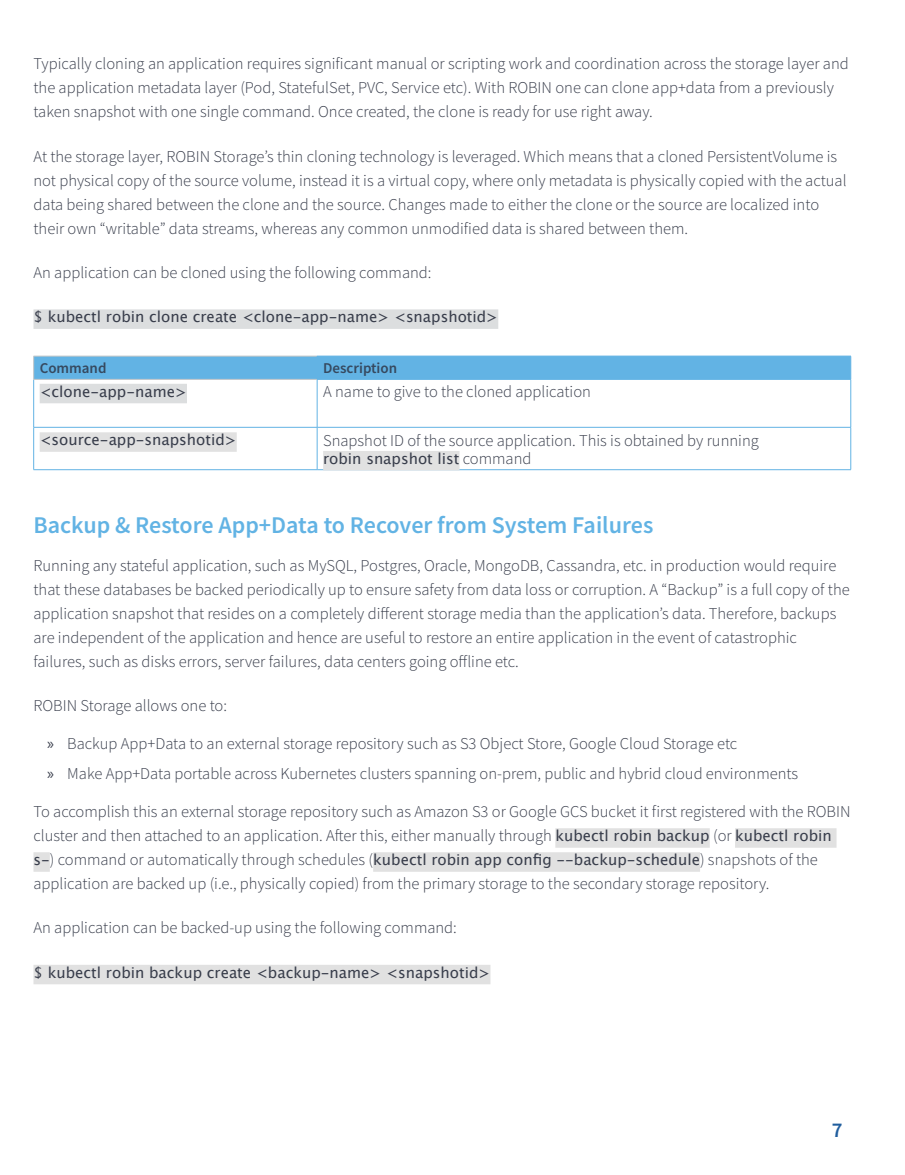
<style>
.page{position:relative;width:905px;height:1175px;background:#fff}
.page>*{position:absolute;margin:0;border:0;box-sizing:border-box;transform-origin:0 0}
.t1{font:600 24px "Source Sans Pro";color:#62b3e4}
.t2{font:600 21px "Source Sans Pro";color:#215e9e}
.t3{font:300 16.5px/24px "Source Sans Pro";color:#383d4b}
.t4{font:15px "Lucida Grande";color:#383d4b}
.t5{font:600 15px "Source Sans Pro";color:#36495f}
.s1{font-family:"Source Sans Pro";font-weight:300;font-size:16.5px}
.s2{font-family:"Myriad Pro";font-weight:400}
.s3{font-family:"Lucida Grande";font-weight:400;font-size:15px}
</style>
<div class="page">
<div style="left:33px;top:309px;width:465px;height:20px;background:#dcdedf"></div>
<div style="left:555px;top:828px;width:154px;height:19px;background:#e1e1e1"></div>
<div style="left:735px;top:828px;width:101px;height:19px;background:#e1e1e1"></div>
<div style="left:33px;top:852px;width:17px;height:19px;background:#e1e1e1"></div>
<div style="left:373px;top:852px;width:327px;height:19px;background:#e1e1e1"></div>
<div style="left:33px;top:964px;width:457px;height:20px;background:#e1e1e1"></div>
<hr style="left:33px;top:379px;width:1px;height:48px;background:#62b3e4">
<hr style="left:317px;top:379px;width:1px;height:48px;background:#62b3e4">
<hr style="left:850px;top:379px;width:1px;height:48px;background:#62b3e4">
<hr style="left:33px;top:427px;width:284px;height:1px;background:#62b3e4">
<hr style="left:33px;top:427px;width:1px;height:42px;background:#62b3e4">
<hr style="left:317px;top:427px;width:534px;height:1px;background:#62b3e4">
<hr style="left:317px;top:427px;width:1px;height:42px;background:#62b3e4">
<hr style="left:850px;top:427px;width:1px;height:42px;background:#62b3e4">
<hr style="left:33px;top:469px;width:284px;height:1px;background:#62b3e4">
<hr style="left:317px;top:469px;width:534px;height:1px;background:#62b3e4">
<hr style="left:33px;top:379px;width:284px;height:1px;background:#c2c6c8">
<div style="left:33px;top:356px;width:818px;height:23px;background:#62b3e4"></div>
<hr style="left:317px;top:379px;width:534px;height:1px;background:#62b3e4">
<div style="left:40px;top:384px;width:147px;height:19px;background:#dcdedf"></div>
<div style="left:40px;top:432px;width:197px;height:20px;background:#e1e1e1"></div>
<div style="left:323px;top:451px;width:136px;height:19px;background:#e1e1e1"></div>
<p class="t3" style="left:33px;top:53px;width:816px">Typically cloning an application requires significant manual or scripting work and coordination across the storage layer and the application metadata layer (Pod, StatefulSet, PVC, Service etc). With ROBIN one can clone app+data from a previously taken snapshot with one single command. Once created, the clone is ready for use right away.</p>
<p class="t3" style="left:33px;top:145px;width:814px">At the storage layer, ROBIN Storage’s thin cloning technology is leveraged. Which means that a cloned PersistentVolume is not physical copy of the source volume, instead it is a virtual copy, where only metadata is physically copied with the actual data being shared between the clone and the source. Changes made to either the clone or the source are localized into their own “writable” data streams, whereas any common unmodified data is shared between them.</p>
<p class="t3" style="left:33px;top:262px;width:399px">An application can be cloned using the following command:</p>
<p class="t4" style="left:33px;top:310px;width:466px">$ kubectl robin clone create &lt;clone-app-name&gt; &lt;snapshotid&gt;</p>
<p class="t5" style="left:40px;top:362px;width:68px">Command</p>
<p class="t5" style="left:323px;top:362px;width:76px">Description</p>
<p class="t4" style="left:40px;top:385px;width:149px">&lt;clone-app-name&gt;</p>
<p class="t3" style="left:323px;top:381px;width:269px">A name to give to the cloned application</p>
<p class="t4" style="left:40px;top:433px;width:198px">&lt;source-app-snapshotid&gt;</p>
<p class="t3" style="left:323px;top:429px;width:437px">Snapshot ID of the source application. This is obtained by running</p>
<p class="t4" style="left:323px;top:452px;width:210px">robin snapshot list <span class="s1">command</span></p>
<h1 class="t1" style="left:33px;top:516px;width:621px">Backup &amp; Restore App+Data to Recover from System Failures</h1>
<p class="t3" style="left:33px;top:555px;width:817px">Running any stateful application, such as MySQL, Postgres, Oracle, MongoDB, Cassandra, etc. in production would require that these databases be backed periodically up to ensure safety from data loss or corruption. A “Backup” is a full copy of the application snapshot that resides on a completely different storage media than the application’s data. Therefore, backups are independent of the application and hence are useful to restore an entire application in the event of catastrophic failures, such as disks errors, server failures, data centers going offline etc.</p>
<p class="t3" style="left:33px;top:695px;width:195px">ROBIN Storage allows one to:</p>
<p class="t3" style="left:47px;top:729px;width:752px;line-height:30.8px"><span class="s2">»</span> Backup App+Data to an external storage repository such as S3 Object Store, Google Cloud Storage etc<br><span class="s2">»</span> Make App+Data portable across Kubernetes clusters spanning on-prem, public and hybrid cloud environments</p>
<p class="t3" style="left:33px;top:801px;width:818px">To accomplish this an external storage repository such as Amazon S3 or Google GCS bucket it first registered with the ROBIN cluster and then attached to an application. After this, either manually through <span class="s3">kubectl robin backup</span> (or <span class="s3">kubectl robin s-</span>) command or automatically through schedules (<span class="s3">kubectl robin app config --backup-schedule</span>) snapshots of the application are backed up (i.e., physically copied) from the primary storage to the secondary storage repository.</p>
<p class="t3" style="left:33px;top:917px;width:425px">An application can be backed-up using the following command:</p>
<p class="t4" style="left:33px;top:965px;width:458px">$ kubectl robin backup create &lt;backup-name&gt; &lt;snapshotid&gt;</p>
<p class="t2" style="left:831px;top:1121px;width:12px">7</p>
</div>
